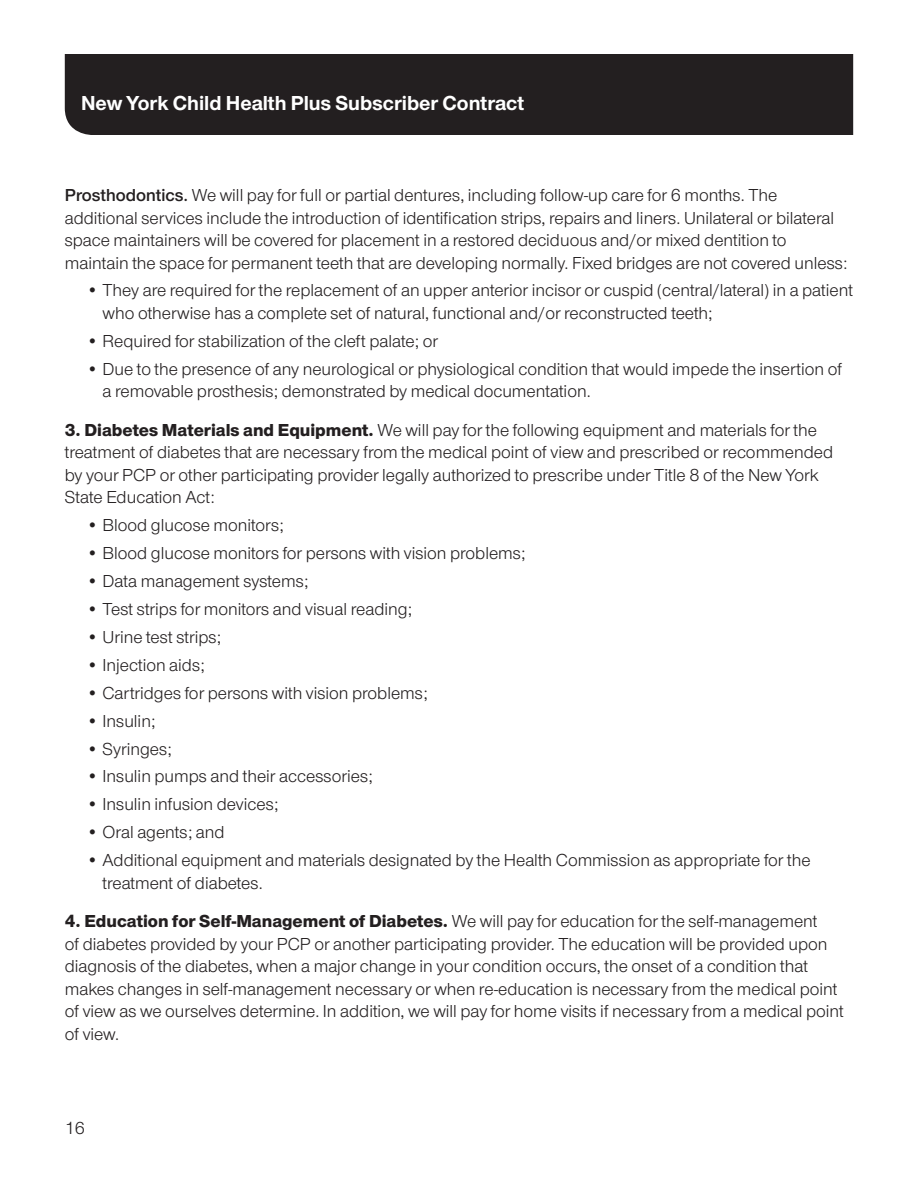
<style>
.page{position:relative;width:918px;height:1188px;background:#fff}
.page>*{position:absolute;margin:0;border:0;box-sizing:border-box;transform-origin:0 0}
.t1{font:700 21px "UHC Sans";color:#fff}
.Body___bullets_12_15{font:18px/22.5px "UHC Sans";color:#231f20}
.Body_BETWEEN_bullet{font:18px/22.5px "UHC Sans";color:#231f20}
.Body_AFTER_bullet{font:18px/22.5px "UHC Sans";color:#231f20}
.s1{font-weight:600}
.s2{font-weight:800}
</style>
<div class="page">
<div style="left:65px;top:54px;width:788px;height:81px;background:#231f20"></div>
<p class="t1" style="left:81px;top:88px;width:445px">New York Child Health Plus Subscriber Contract</p>
<p class="Body_BETWEEN_bullet" style="left:65px;top:183px;width:784px"><span class="s1">Prosthodontics.</span> We will pay for full or partial dentures, including follow-up care for 6 months. The additional services include the introduction of identification strips, repairs and liners. Unilateral or bilateral space maintainers will be covered for placement in a restored deciduous and/or mixed dentition to maintain the space for permanent teeth that are developing normally. Fixed bridges are not covered unless:</p>
<p class="Body___bullets_12_15" style="left:103px;top:279px;width:752px;text-indent:-16px">• They are required for the replacement of an upper anterior incisor or cuspid (central/lateral) in a patient who otherwise has a complete set of natural, functional and/or reconstructed teeth;</p>
<p class="Body___bullets_12_15" style="left:86px;top:329px;width:353px">• Required for stabilization of the cleft palate; or</p>
<p class="Body___bullets_12_15" style="left:103px;top:357px;width:741px;text-indent:-16px">• Due to the presence of any neurological or physiological condition that would impede the insertion of a removable prosthesis; demonstrated by medical documentation.</p>
<p class="Body_BETWEEN_bullet" style="left:65px;top:418px;width:770px"><span class="s2">3. Diabetes Materials and Equipment.</span> We will pay for the following equipment and materials for the treatment of diabetes that are necessary from the medical point of view and prescribed or recommended by your PCP or other participating provider legally authorized to prescribe under Title 8 of the New York State Education Act:</p>
<p class="Body___bullets_12_15" style="left:86px;top:513px;width:199px">• Blood glucose monitors;</p>
<p class="Body___bullets_12_15" style="left:86px;top:541px;width:441px">• Blood glucose monitors for persons with vision problems;</p>
<p class="Body___bullets_12_15" style="left:86px;top:569px;width:224px">• Data management systems;</p>
<p class="Body___bullets_12_15" style="left:86px;top:597px;width:327px">• Test strips for monitors and visual reading;</p>
<p class="Body___bullets_12_15" style="left:86px;top:625px;width:136px">• Urine test strips;</p>
<p class="Body___bullets_12_15" style="left:86px;top:653px;width:120px">• Injection aids;</p>
<p class="Body___bullets_12_15" style="left:86px;top:681px;width:343px">• Cartridges for persons with vision problems;</p>
<p class="Body___bullets_12_15" style="left:86px;top:709px;width:70px">• Insulin;</p>
<p class="Body___bullets_12_15" style="left:86px;top:737px;width:87px">• Syringes;</p>
<p class="Body___bullets_12_15" style="left:86px;top:765px;width:288px">• Insulin pumps and their accessories;</p>
<p class="Body___bullets_12_15" style="left:86px;top:792px;width:194px">• Insulin infusion devices;</p>
<p class="Body___bullets_12_15" style="left:86px;top:820px;width:140px">• Oral agents; and</p>
<p class="Body___bullets_12_15" style="left:103px;top:848px;width:709px;text-indent:-16px">• Additional equipment and materials designated by the Health Commission as appropriate for the treatment of diabetes.</p>
<p class="Body_AFTER_bullet" style="left:65px;top:909px;width:781px"><span class="s2">4. Education for Self-Management of Diabetes.</span> We will pay for education for the self-management<br>of diabetes provided by your PCP or another participating provider. The education will be provided upon diagnosis of the diabetes, when a major change in your condition occurs, the onset of a condition that makes changes in self-management necessary or when re-education is necessary from the medical point of view as we ourselves determine. In addition, we will pay for home visits if necessary from a medical point of view.</p>
<p class="Body_AFTER_bullet" style="left:65px;top:1116px;width:22px">16</p>
</div>
